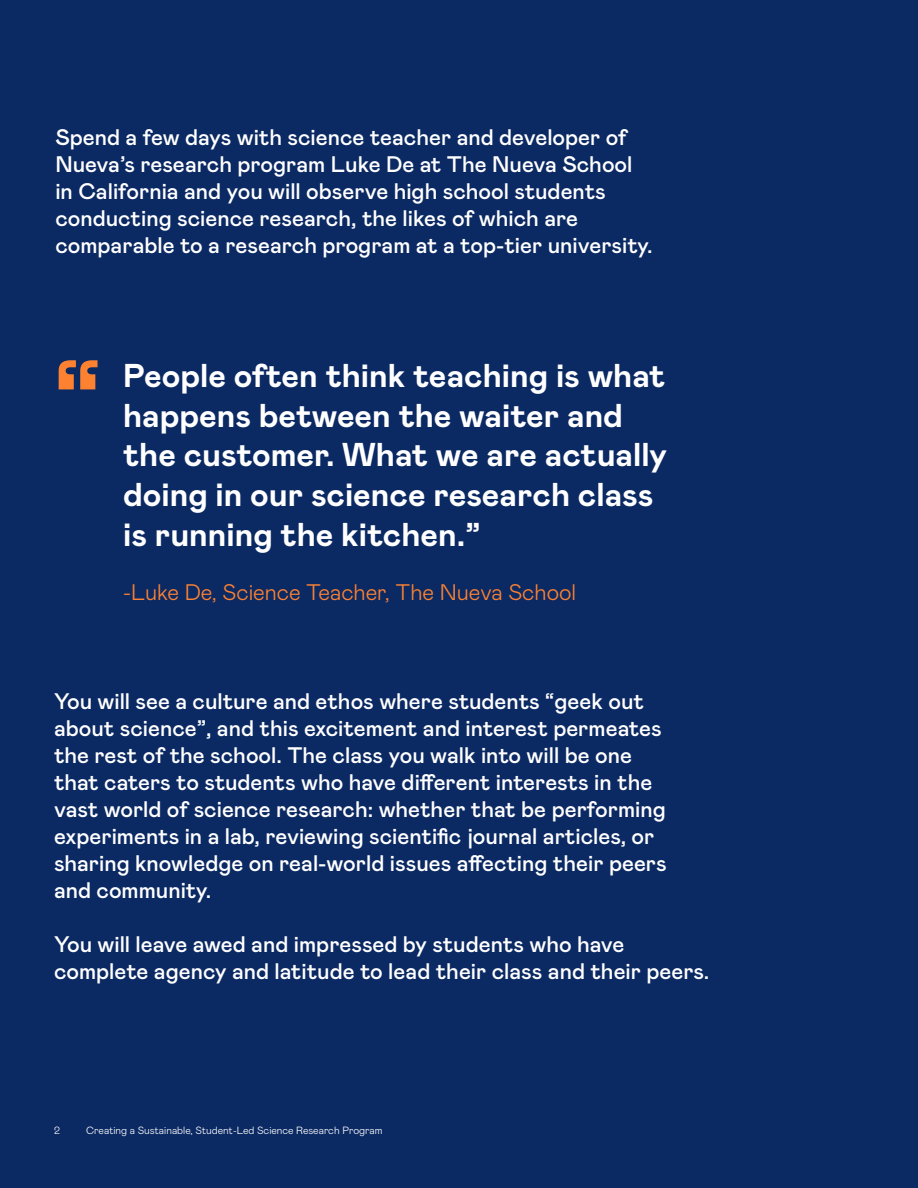
<style>
.page{position:relative;width:918px;height:1188px;background:#0b2963}
.page>*{position:absolute;margin:0;border:0;box-sizing:border-box;transform-origin:0 0}
.t1{font:700 108px "Mabry Pro";color:#fc8232}
.t2{font:700 33px/39.6px "Mabry Pro";color:#fff}
.t3{font:500 22.5px/27px "Mabry Pro";color:#fff}
.t4{font:300 22.5px "Mabry Pro";color:#fc8232}
.t5{font:300 10.5px "Mabry Pro";color:#fff}
</style>
<div class="page">
<p class="t3" style="left:55px;top:123px;width:599px">Spend a few days with science teacher and developer of Nueva’s research program Luke De at The Nueva School in California and you will observe high school students conducting science research, the likes of which are comparable to a research program at a top-tier university.</p>
<p class="t1" style="left:54px;top:321px;width:50px">“</p>
<p class="t2" style="left:123px;top:355px;width:546px">People often think teaching is what happens between the waiter and the customer. What we are actually doing in our science research class is running the kitchen.”</p>
<p class="t4" style="left:123px;top:576px;width:455px">-Luke De, Science Teacher, The Nueva School</p>
<p class="t3" style="left:54px;top:687px;width:614px">You will see a culture and ethos where students “geek out about science”, and this excitement and interest permeates the rest of the school. The class you walk into will be one that caters to students who have different interests in the vast world of science research: whether that be performing experiments in a lab, reviewing scientific journal articles, or sharing knowledge on real-world issues affecting their peers and community.</p>
<p class="t3" style="left:54px;top:930px;width:657px">You will leave awed and impressed by students who have complete agency and latitude to lead their class and their peers.</p>
<p class="t5" style="left:54px;top:1123px;width:8px">2</p>
<p class="t5" style="left:86px;top:1123px;width:298px">Creating a Sustainable, Student-Led Science Research Program</p>
</div>
